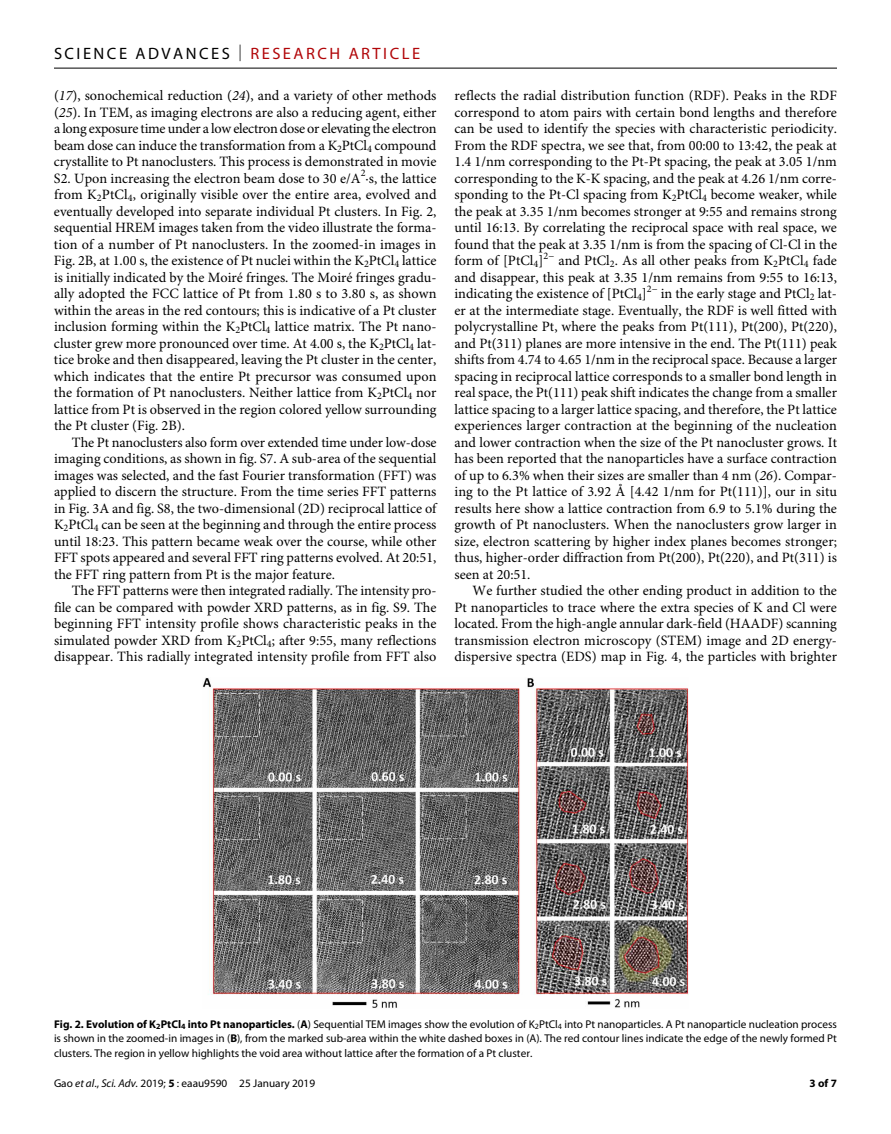
<style>
.page{position:relative;width:891px;height:1134px;background:#fff}
.page>*{position:absolute;margin:0;border:0;box-sizing:border-box;transform-origin:0 0}
.t1{font:16.5px "Myriad Pro";letter-spacing:.15em;color:#000}
.t2{font:14.25px/16.5px "Minion Pro";color:#000;text-align:justify}
.t3{font:11.25px/15px "Myriad Pro";color:#000;text-align:justify}
.t4{font:700 11.25px "Myriad Pro";color:#000}
.s1{font-weight:300}
.s2{color:#b10508}
.s3{font-style:italic}
.s4{font-weight:700}
</style>
<div class="page">
<hr style="left:54px;top:68px;width:783px;height:1px;background:#000">
<img style="left:203px;top:678px;width:486px;height:330px">
<p class="t1" style="left:54px;top:40px;width:368px">SCIENCE ADVANCES <span class="s1">|</span> <span class="s2">RESEARCH ARTICLE</span></p>
<p class="t2" style="left:54px;top:89px;width:384px">(<span class="s3">17</span>), sonochemical reduction (<span class="s3">24</span>), and a variety of other methods (<span class="s3">25</span>). In TEM, as imaging electrons are also a reducing agent, either a long exposure time under a low electron dose or elevating the electron beam dose can induce the transformation from a K<sub>2</sub>PtCl<sub>4</sub> compound crystallite to Pt nanoclusters. This process is demonstrated in movie S2. Upon increasing the electron beam dose to 30 e/A<sup>2</sup>∙s, the lattice from K<sub>2</sub>PtCl<sub>4</sub>, originally visible over the entire area, evolved and eventually developed into separate individual Pt clusters. In Fig. 2, sequential HREM images taken from the video illustrate the forma&shy;tion of a number of Pt nanoclusters. In the zoomed-in images in Fig. 2B, at 1.00 s, the existence of Pt nuclei within the K<sub>2</sub>PtCl<sub>4</sub> lattice is initially indicated by the Moiré fringes. The Moiré fringes gradu&shy;ally adopted the FCC lattice of Pt from 1.80 s to 3.80 s, as shown within the areas in the red contours; this is indicative of a Pt cluster inclusion forming within the K<sub>2</sub>PtCl<sub>4</sub> lattice matrix. The Pt nano&shy;cluster grew more pronounced over time. At 4.00 s, the K<sub>2</sub>PtCl<sub>4</sub> lat&shy;tice broke and then disappeared, leaving the Pt cluster in the center, which indicates that the entire Pt precursor was consumed upon the formation of Pt nanoclusters. Neither lattice from K<sub>2</sub>PtCl<sub>4</sub> nor lattice from Pt is observed in the region colored yellow surrounding the Pt cluster (Fig. 2B).</p>
<p class="t2" style="left:54px;top:435px;width:384px;text-indent:18px">The Pt nanoclusters also form over extended time under low-dose imaging conditions, as shown in fig. S7. A sub-area of the sequential images was selected, and the fast Fourier transformation (FFT) was applied to discern the structure. From the time series FFT patterns in Fig. 3A and fig. S8, the two-dimensional (2D) reciprocal lattice of K<sub>2</sub>PtCl<sub>4</sub> can be seen at the beginning and through the entire process until 18:23. This pattern became weak over the course, while other FFT spots appeared and several FFT ring patterns evolved. At 20:51, the FFT ring pattern from Pt is the major feature.</p>
<p class="t2" style="left:54px;top:584px;width:384px;text-indent:18px">The FFT patterns were then integrated radially. The intensity pro&shy;file can be compared with powder XRD patterns, as in fig. S9. The beginning FFT intensity profile shows characteristic peaks in the simulated powder XRD from K<sub>2</sub>PtCl<sub>4</sub>; after 9:55, many reflections disappear. This radially integrated intensity profile from FFT also</p>
<p class="t2" style="left:454px;top:89px;width:384px">reflects the radial distribution function (RDF). Peaks in the RDF correspond to atom pairs with certain bond lengths and therefore can be used to identify the species with characteristic periodicity.<br>From the RDF spectra, we see that, from 00:00 to 13:42, the peak at 1.4 1/nm corresponding to the Pt-Pt spacing, the peak at 3.05 1/nm corresponding to the K-K spacing, and the peak at 4.26 1/nm corre&shy;sponding to the Pt-Cl spacing from K<sub>2</sub>PtCl<sub>4</sub> become weaker, while the peak at 3.35 1/nm becomes stronger at 9:55 and remains strong until 16:13. By correlating the reciprocal space with real space, we found that the peak at 3.35 1/nm is from the spacing of Cl-Cl in the form of [PtCl<sub>4</sub>]<sup>2−</sup> and PtCl<sub>2</sub>. As all other peaks from K<sub>2</sub>PtCl<sub>4</sub> fade and disappear, this peak at 3.35 1/nm remains from 9:55 to 16:13, indicating the existence of [PtCl<sub>4</sub>]<sup>2−</sup> in the early stage and PtCl<sub>2</sub> lat&shy;er at the intermediate stage. Eventually, the RDF is well fitted with polycrystalline Pt, where the peaks from Pt(111), Pt(200), Pt(220), and Pt(311) planes are more intensive in the end. The Pt(111) peak shifts from 4.74 to 4.65 1/nm in the reciprocal space. Because a larger spacing in reciprocal lattice corresponds to a smaller bond length in real space, the Pt(111) peak shift indicates the change from a smaller lattice spacing to a larger lattice spacing, and therefore, the Pt lattice experiences larger contraction at the beginning of the nucleation and lower contraction when the size of the Pt nanocluster grows. It has been reported that the nanoparticles have a surface contraction of up to 6.3% when their sizes are smaller than 4 nm (<span class="s3">26</span>). Compar&shy;ing to the Pt lattice of 3.92 Å [4.42 1/nm for Pt(111)], our in situ results here show a lattice contraction from 6.9 to 5.1% during the growth of Pt nanoclusters. When the nanoclusters grow larger in size, electron scattering by higher index planes becomes stronger; thus, higher-order diffraction from Pt(200), Pt(220), and Pt(311) is seen at 20:51.</p>
<p class="t2" style="left:455px;top:584px;width:384px;text-align:left;text-indent:18px">We further studied the other ending product in addition to the Pt nanoparticles to trace where the extra species of K and Cl were located. From the high-angle annular dark-field (HAADF) scanning transmission electron microscopy (STEM) image and 2D energy-- dispersive spectra (EDS) map in Fig. 4, the particles with brighter</p>
<p class="t3" style="left:54px;top:1016px;width:785px"><span class="s4">Fig. 2. Evolution of K</span><sub>2</sub><span class="s4">PtCl</span><sub>4</sub> <span class="s4">into Pt nanoparticles.</span> (<span class="s4">A</span>) Sequential TEM images show the evolution of K<sub>2</sub>PtCl<sub>4</sub> into Pt nanoparticles. A Pt nanoparticle nucleation process is shown in the zoomed-in images in (<span class="s4">B</span>), from the marked sub-area within the white dashed boxes in (A). The red contour lines indicate the edge of the newly formed Pt clusters. The region in yellow highlights the void area without lattice after the formation of a Pt cluster.</p>
<p class="t3" style="left:54px;top:1076px;width:263px">Gao <span class="s3">et al</span>., <span class="s3">Sci. Adv.</span> 2019; <span class="s4">5</span> : eaau9590 25 January 2019</p>
<p class="t4" style="left:810px;top:1074px;width:29px">3 of 7</p>
</div>
